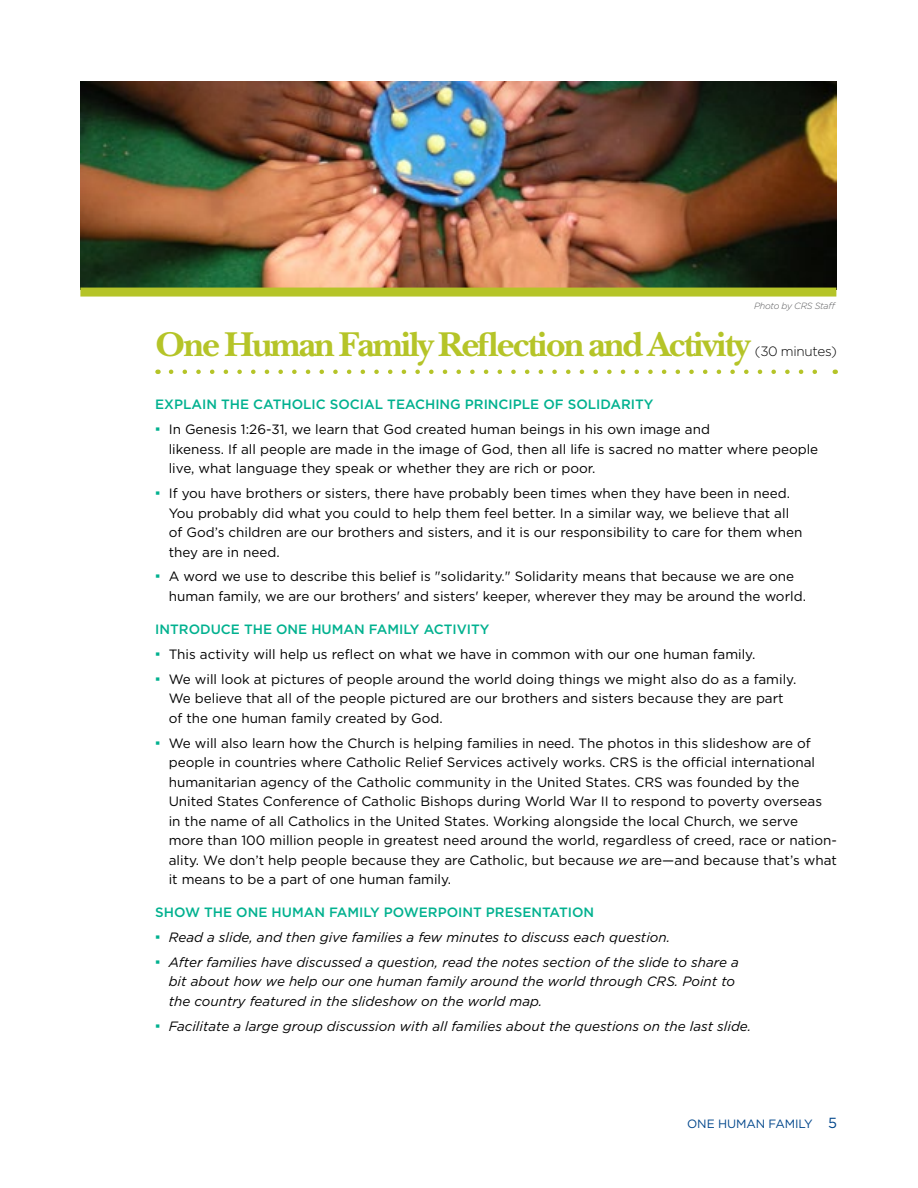
<style>
.page{position:relative;width:918px;height:1188px;background:#fff}
.page>*{position:absolute;margin:0;border:0;box-sizing:border-box;transform-origin:0 0}
.t1{font:700 36px "New Baskerville Std";letter-spacing:-.05em;color:#b5c428}
.t2{font:13.5px/19.5px "Gotham";color:#000}
.t3{font:italic 13.5px/19.5px "Gotham";color:#000}
.t4{font:500 13.5px "Gotham";color:#00b18f}
.t5{font:300 13.5px "Gotham";letter-spacing:-.02em;color:#000}
.t6{font:12px "Gotham";letter-spacing:-.01em;color:#00468b}
.t7{font:italic 300 9px "Gotham";letter-spacing:-.03em;color:#58595b}
.s1{font-family:"Times New Roman";font-size:15px;color:#00b18f}
.s2{font-style:italic}
.s3{font-family:"Times New Roman";font-style:normal;font-size:15px;color:#00b18f}
.s4{font-size:14.7px}
</style>
<div class="page">
<svg style="left:171px;top:370px;width:646px;height:4px"></svg>
<img style="left:80px;top:81px;width:756px;height:207px">
<div style="left:80px;top:288px;width:756px;height:9px;background:#b5c428"></div>
<p class="t7" style="left:754px;top:300px;width:83px">Photo by CRS Staff</p>
<h1 class="t1" style="left:155px;top:323px;width:597px">One Human Family Reflection and Activity</h1>
<p class="t5" style="left:755px;top:343px;width:84px">(30 minutes)</p>
<p class="t4" style="left:155px;top:396px;width:500px">EXPLAIN THE CATHOLIC SOCIAL TEACHING PRINCIPLE OF SOLIDARITY</p>
<p class="t2" style="left:169px;top:419px;width:651px;text-indent:-13px"><span class="s1">▪</span> In Genesis 1:26-31, we learn that God created human beings in his own image and<br>likeness. If all people are made in the image of God, then all life is sacred no matter where people live, what language they speak or whether they are rich or poor.</p>
<p class="t2" style="left:169px;top:483px;width:635px;text-indent:-13px"><span class="s1">▪</span> If you have brothers or sisters, there have probably been times when they have been in need.<br>You probably did what you could to help them feel better. In a similar way, we believe that all of God’s children are our brothers and sisters, and it is our responsibility to care for them when they are in need.</p>
<p class="t2" style="left:169px;top:567px;width:639px;text-indent:-13px"><span class="s1">▪</span> A word we use to describe this belief is "solidarity." Solidarity means that because we are one human family, we are our brothers' and sisters' keeper, wherever they may be around the world.</p>
<p class="t4" style="left:155px;top:620px;width:336px">INTRODUCE THE ONE HUMAN FAMILY ACTIVITY</p>
<p class="t2" style="left:155px;top:644px;width:602px"><span class="s1">▪</span> This activity will help us reflect on what we have in common with our one human family.</p>
<p class="t2" style="left:169px;top:669px;width:629px;text-indent:-13px"><span class="s1">▪</span> We will look at pictures of people around the world doing things we might also do as a family.<br>We believe that all of the people pictured are our brothers and sisters because they are part of the one human family created by God.</p>
<p class="t2" style="left:169px;top:733px;width:670px;text-indent:-13px"><span class="s1">▪</span> We will also learn how the Church is helping families in need. The photos in this slideshow are of people in countries where Catholic Relief Services actively works. CRS is the official international humanitarian agency of the Catholic community in the United States. CRS was founded by the United States Conference of Catholic Bishops during World War II to respond to poverty overseas in the name of all Catholics in the United States. Working alongside the local Church, we serve<br>more than 100 million people in greatest need around the world, regardless of creed, race or nation&shy;ality. We don’t help people because they are Catholic, but because <span class="s2">we</span> are—and because that’s what it means to be a part of one human family.</p>
<p class="t4" style="left:155px;top:904px;width:441px">SHOW THE ONE HUMAN FAMILY POWERPOINT PRESENTATION</p>
<p class="t3" style="left:155px;top:927px;width:517px"><span class="s3">▪</span> Read a slide, and then give families a few minutes to discuss each question.</p>
<p class="t3" style="left:169px;top:952px;width:572px;text-indent:-13px"><span class="s3">▪</span> After families have discussed a question, read the notes section of the slide to share a bit about how we help our one human family around the world through CRS. Point to the country featured in the slideshow on the world map.</p>
<p class="t3" style="left:155px;top:1016px;width:597px"><span class="s3">▪</span> Facilitate a large group discussion with all families about the questions on the last slide.</p>
<p class="t6" style="left:687px;top:1116px;width:151px">ONE HUMAN FAMILY <span class="s4">5</span></p>
</div>
